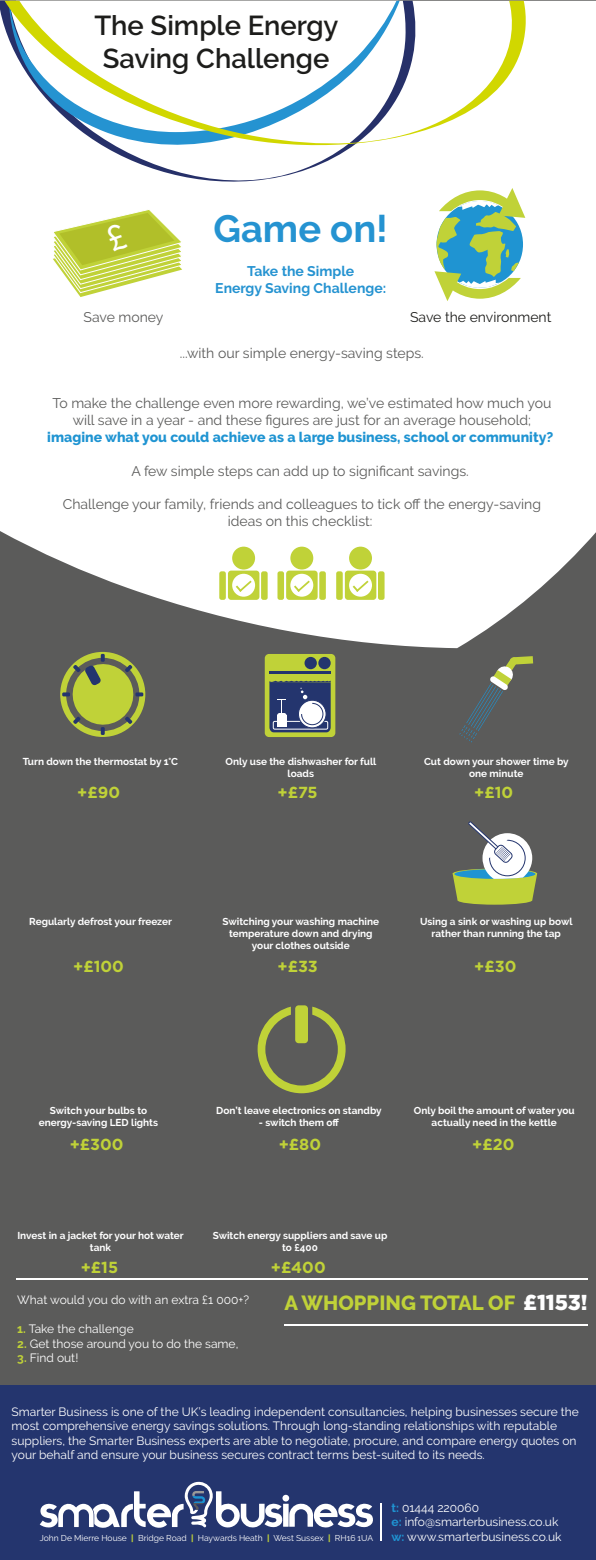
<style>
.page{position:relative;width:596px;height:1560px;background:#fff}
.page>*{position:absolute;margin:0;border:0;box-sizing:border-box;transform-origin:0 0}
.t1{font:700 38px "Raleway";color:#2593d1}
.t2{font:600 27.3px/32.8px "Raleway";color:#1d1d1b;text-align:center}
.t3{font:800 20.4px "Raleway";color:#c0d238}
.t4{font:700 16px "Gotham";color:#c0d238}
.t5{font:14px/16.8px "Raleway";color:#5b5b5a;text-align:center}
.t6{font:800 14px "Raleway";color:#1f94d2}
.t7{font:700 14px/16.8px "Raleway";color:#2593d1;text-align:center}
.t8{font:14px "Raleway";color:#1d1d1b}
.t9{font:12px/14.4px "Raleway";color:#fff}
.t10{font:700 10px/12px "Raleway";color:#fff;text-align:center}
.t11{font:8.5px "Raleway";color:#fff}
.s1{font-weight:700;color:#c0d238}
.s2{font-family:"Gotham";font-weight:900;font-size:21.6px;color:#fff}
.s3{font-weight:800;color:#c0d238}
.s4{font-weight:700;color:#1f94d2}
</style>
<div class="page">
<div style="left:0;top:1px;width:595px;height:1558px;background:#5b5b5a"></div>
<svg style="left:0;top:1px;width:595px;height:647px;background:#efefef"></svg>
<div style="left:0;top:1px;width:419px;height:196px;background:#fff"></div>
<svg style="left:5px;top:1px;width:520px;height:146px;background:#e8efe8"></svg>
<svg style="left:434px;top:188px;width:91px;height:113px;background:#99c8a4"></svg>
<div style="left:0;top:1385px;width:595px;height:174px;background:#24356e"></div>
<svg style="left:40px;top:1481px;width:333px;height:47px"></svg>
<hr style="left:379px;top:1503px;width:2px;height:37px;background:#fff">
<hr style="left:17px;top:1277px;width:570px;height:2px;background:#fff">
<hr style="left:284px;top:1324px;width:303px;height:2px;background:#fff">
<div style="left:228px;top:570px;width:31px;height:30px;background:#c0d238;border-radius:3px"></div>
<div style="left:232px;top:546px;width:23px;height:23px;background:#c0d238;border-radius:50%"></div>
<div style="left:232px;top:573px;width:23px;height:23px;background:#fff;border-radius:50%"></div>
<div style="left:261px;top:571px;width:6px;height:29px;background:#c0d238;border-radius:2px"></div>
<div style="left:219px;top:571px;width:7px;height:29px;background:#c0d238;border-radius:2px"></div>
<svg style="left:235px;top:580px;width:16px;height:12px"></svg>
<div style="left:286px;top:570px;width:31px;height:30px;background:#c0d238;border-radius:3px"></div>
<div style="left:290px;top:546px;width:23px;height:23px;background:#c0d238;border-radius:50%"></div>
<div style="left:290px;top:573px;width:23px;height:23px;background:#fff;border-radius:50%"></div>
<div style="left:319px;top:571px;width:6px;height:29px;background:#c0d238;border-radius:2px"></div>
<div style="left:277px;top:571px;width:7px;height:29px;background:#c0d238;border-radius:2px"></div>
<svg style="left:294px;top:580px;width:15px;height:12px"></svg>
<div style="left:344px;top:570px;width:32px;height:30px;background:#c0d238;border-radius:3px"></div>
<div style="left:349px;top:546px;width:23px;height:23px;background:#c0d238;border-radius:50%"></div>
<div style="left:349px;top:573px;width:23px;height:23px;background:#fff;border-radius:50%"></div>
<div style="left:378px;top:571px;width:6px;height:29px;background:#c0d238;border-radius:2px"></div>
<div style="left:336px;top:571px;width:6px;height:29px;background:#c0d238;border-radius:2px"></div>
<svg style="left:352px;top:580px;width:16px;height:12px"></svg>
<svg style="left:60px;top:652px;width:85px;height:85px"></svg>
<div style="left:264px;top:654px;width:71px;height:83px;background:#c0d238;border-radius:4px"></div>
<svg style="left:269px;top:680px;width:61px;height:52px;background:#5e6b8f"></svg>
<hr style="left:269px;top:671px;width:61px;height:2px;background:#24356e">
<div style="left:304px;top:657px;width:12px;height:12px;background:#24356e;border-radius:50%"></div>
<div style="left:318px;top:657px;width:12px;height:12px;background:#24356e;border-radius:50%"></div>
<svg style="left:459px;top:656px;width:74px;height:86px"></svg>
<div style="left:457px;top:895px;width:75px;height:9px;background:#c0d238;border-radius:50%"></div>
<svg style="left:452px;top:821px;width:85px;height:79px"></svg>
<svg style="left:257px;top:1006px;width:88px;height:87px"></svg>
<div style="left:295px;top:1005px;width:13px;height:38px;background:#c0d238;border-radius:3px"></div>
<svg style="left:51px;top:208px;width:133px;height:89px;background:#d6e089"></svg>
<h2 class="t2" style="left:94px;top:9px;width:245px">The Simple Energy<br>Saving Challenge</h2>
<h1 class="t1" style="left:213px;top:207px;width:176px">Game on!</h1>
<p class="t7" style="left:215px;top:262px;width:172px">Take the Simple<br>Energy Saving Challenge:</p>
<p class="t5" style="left:83px;top:309px;width:81px">Save money</p>
<p class="t8" style="left:410px;top:309px;width:143px">Save the environment</p>
<p class="t5" style="left:180px;top:344px;width:245px">...with our simple energy-saving steps.</p>
<p class="t5" style="left:52px;top:395px;width:500px">To make the challenge even more rewarding, we’ve estimated how much you will save in a year - and these figures are just for an average household;</p>
<p class="t6" style="left:47px;top:429px;width:507px">imagine what you could achieve as a large business, school or community?</p>
<p class="t5" style="left:131px;top:462px;width:339px">A few simple steps can add up to significant savings.</p>
<p class="t5" style="left:63px;top:496px;width:479px">Challenge your family, friends and colleagues to tick off the energy-saving ideas on this checklist:</p>
<p class="t10" style="left:23px;top:755px;width:157px">Turn down the thermostat by 1°C</p>
<p class="t10" style="left:225px;top:755px;width:152px">Only use the dishwasher for full loads</p>
<p class="t10" style="left:424px;top:755px;width:146px">Cut down your shower time by one minute</p>
<h3 class="t4" style="left:77px;top:781px;width:44px">+£90</h3>
<h3 class="t4" style="left:277px;top:781px;width:42px">+£75</h3>
<h3 class="t4" style="left:474px;top:781px;width:40px">+£10</h3>
<p class="t10" style="left:29px;top:915px;width:144px">Regularly defrost your freezer</p>
<p class="t10" style="left:222px;top:915px;width:158px">Switching your washing machine temperature down and drying your clothes outside</p>
<p class="t10" style="left:420px;top:915px;width:154px">Using a sink or washing up bowl rather than running the tap</p>
<h3 class="t4" style="left:73px;top:955px;width:52px">+£100</h3>
<h3 class="t4" style="left:277px;top:955px;width:42px">+£33</h3>
<h3 class="t4" style="left:474px;top:955px;width:44px">+£30</h3>
<p class="t10" style="left:259px;top:1115px;width:82px">- switch them off</p>
<p class="t10" style="left:413px;top:1103px;width:162px">Only boil the amount of water you actually need in the kettle</p>
<p class="t10" style="left:39px;top:1103px;width:121px">Switch your bulbs to energy-saving LED lights</p>
<p class="t10" style="left:216px;top:1103px;width:167px">Don’t leave electronics on standby</p>
<h3 class="t4" style="left:70px;top:1133px;width:55px">+£300</h3>
<h3 class="t4" style="left:278px;top:1133px;width:44px">+£80</h3>
<p class="t10" style="left:17px;top:1229px;width:168px">Invest in a jacket for your hot water tank</p>
<p class="t10" style="left:212px;top:1229px;width:176px">Switch energy suppliers and save up to £400</p>
<h3 class="t4" style="left:81px;top:1256px;width:39px">+£15</h3>
<h3 class="t4" style="left:271px;top:1256px;width:56px">+£400</h3>
<h3 class="t4" style="left:472px;top:1133px;width:44px">+£20</h3>
<p class="t9" style="left:17px;top:1292px;width:233px">What would you do with an extra £1 000+?</p>
<p class="t9" style="left:17px;top:1321px;width:118px"><span class="s1">1.</span> Take the challenge</p>
<p class="t9" style="left:17px;top:1335px;width:222px"><span class="s1">2.</span> Get those around you to do the same,</p>
<p class="t9" style="left:17px;top:1350px;width:62px"><span class="s1">3.</span> Find out!</p>
<h3 class="t3" style="left:284px;top:1290px;width:304px">A WHOPPING TOTAL OF <span class="s2">£1153!</span></h3>
<p class="t9" style="left:12px;top:1404px;width:568px">Smarter Business is one of the UK’s leading independent consultancies, helping businesses secure the most comprehensive energy savings solutions. Through long-standing relationships with reputable suppliers, the Smarter Business experts are able to negotiate, procure, and compare energy quotes on your behalf and ensure your business secures contract terms best-suited to its needs.</p>
<p class="t11" style="left:40px;top:1532px;width:334px">John De Mierre House <span class="s3">|</span> Bridge Road <span class="s3">|</span> Haywards Heath <span class="s3">|</span> West Sussex <span class="s3">|</span> RH16 1UA</p>
<p class="t9" style="left:391px;top:1499px;width:171px"><span class="s4">t:</span> 01444 220060<br><span class="s4">e:</span> info@smarterbusiness.co.uk <span class="s4">w:</span> www.smarterbusiness.co.uk</p>
</div>
